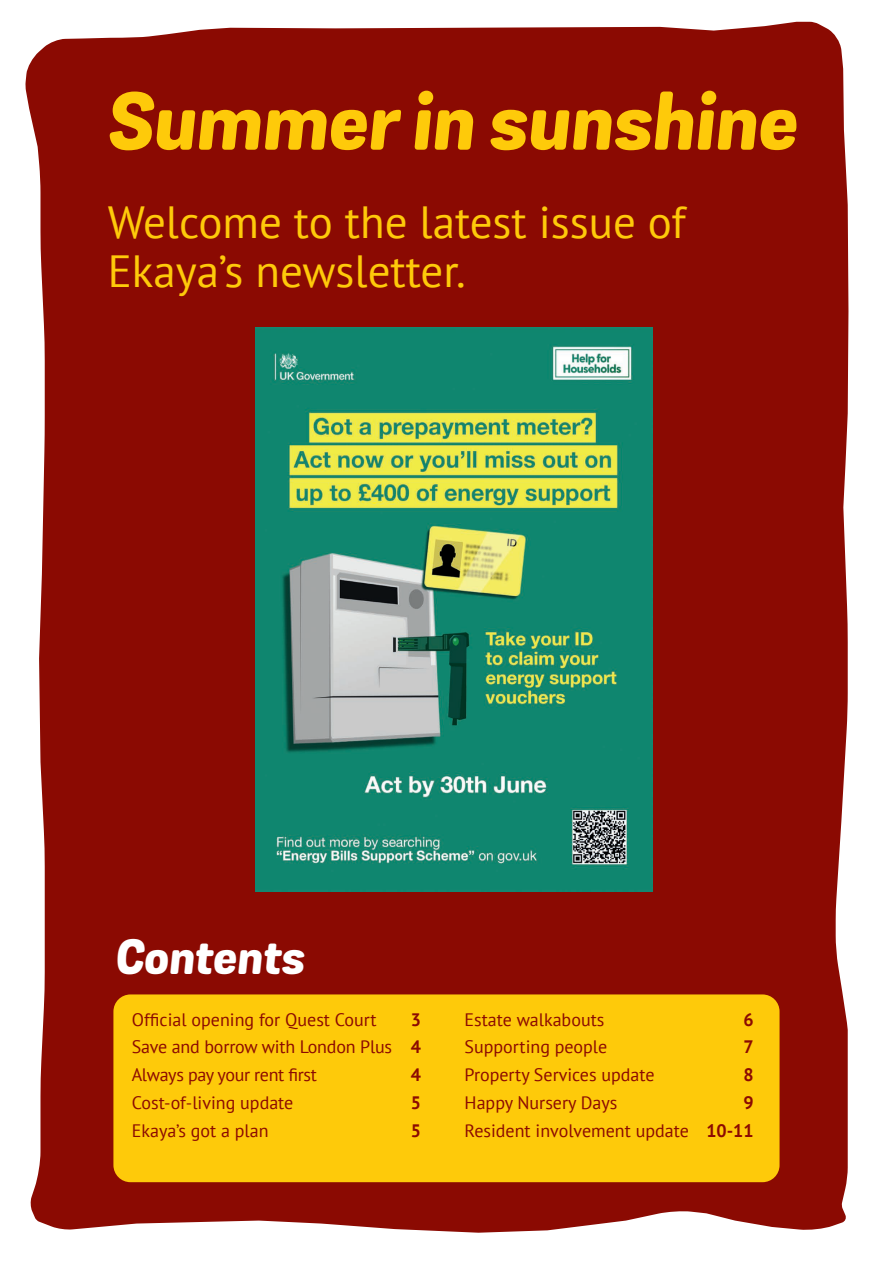
<style>
.page{position:relative;width:893px;height:1263px;background:#fff}
.page>*{position:absolute;margin:0;border:0;box-sizing:border-box;transform-origin:0 0}
.Heading_large_Grota{font:italic 800 79.5px "Grota Sans Alt Rd";color:#feca0a}
.Heading_medium_Grota{font:italic 800 48px "Grota Sans Alt Rd";color:#fff}
.Intro_medium{font:45px/49.5px "PT Sans";color:#feca0a}
.Conts_list{font:18px "PT Sans";color:#8b0a02}
.Conts_list-2{font:18px "PT Sans";letter-spacing:-.02em;color:#8b0a02}
.Conts_list-3{font:700 18px "PT Sans";color:#8b0a02}
.s1{font-weight:700}
</style>
<div class="page">
<div style="left:25px;top:22px;width:823px;height:1211px;background:#8b0a02"></div>
<div style="left:113px;top:994px;width:666px;height:188px;background:#feca0a;border-radius:17px"></div>
<img style="left:255px;top:327px;width:397px;height:564px">
<p class="Heading_large_Grota" style="left:106px;top:72px;width:691px">Summer in sunshine</p>
<p class="Intro_medium" style="left:108px;top:196px;width:580px">Welcome to the latest issue of<br>Ekaya’s newsletter.</p>
<p class="Heading_medium_Grota" style="left:115px;top:927px;width:190px">Contents</p>
<p class="Conts_list" style="left:132px;top:1008px;width:246px">Official opening for Quest Court</p>
<p class="Conts_list-3" style="left:411px;top:1007px;width:12px">3</p>
<p class="Conts_list" style="left:132px;top:1035px;width:291px">Save and borrow with London Plus <span class="s1">4</span></p>
<p class="Conts_list-2" style="left:132px;top:1063px;width:187px">Always pay your rent first</p>
<p class="Conts_list-3" style="left:411px;top:1063px;width:12px">4</p>
<p class="Conts_list" style="left:132px;top:1091px;width:163px">Cost-of-living update</p>
<p class="Conts_list-3" style="left:411px;top:1090px;width:12px">5</p>
<p class="Conts_list" style="left:132px;top:1119px;width:138px">Ekaya’s got a plan</p>
<p class="Conts_list-3" style="left:411px;top:1118px;width:12px">5</p>
<p class="Conts_list" style="left:465px;top:1008px;width:141px">Estate walkabouts</p>
<p class="Conts_list-3" style="left:743px;top:1007px;width:12px">6</p>
<p class="Conts_list" style="left:465px;top:1035px;width:144px">Supporting people</p>
<p class="Conts_list-3" style="left:743px;top:1035px;width:12px">7</p>
<p class="Conts_list" style="left:465px;top:1063px;width:192px">Property Services update</p>
<p class="Conts_list-3" style="left:743px;top:1063px;width:12px">8</p>
<p class="Conts_list" style="left:465px;top:1091px;width:154px">Happy Nursery Days</p>
<p class="Conts_list-3" style="left:743px;top:1090px;width:12px">9</p>
<p class="Conts_list" style="left:465px;top:1119px;width:291px">Resident involvement update <span class="s1">10-11</span></p>
</div>
